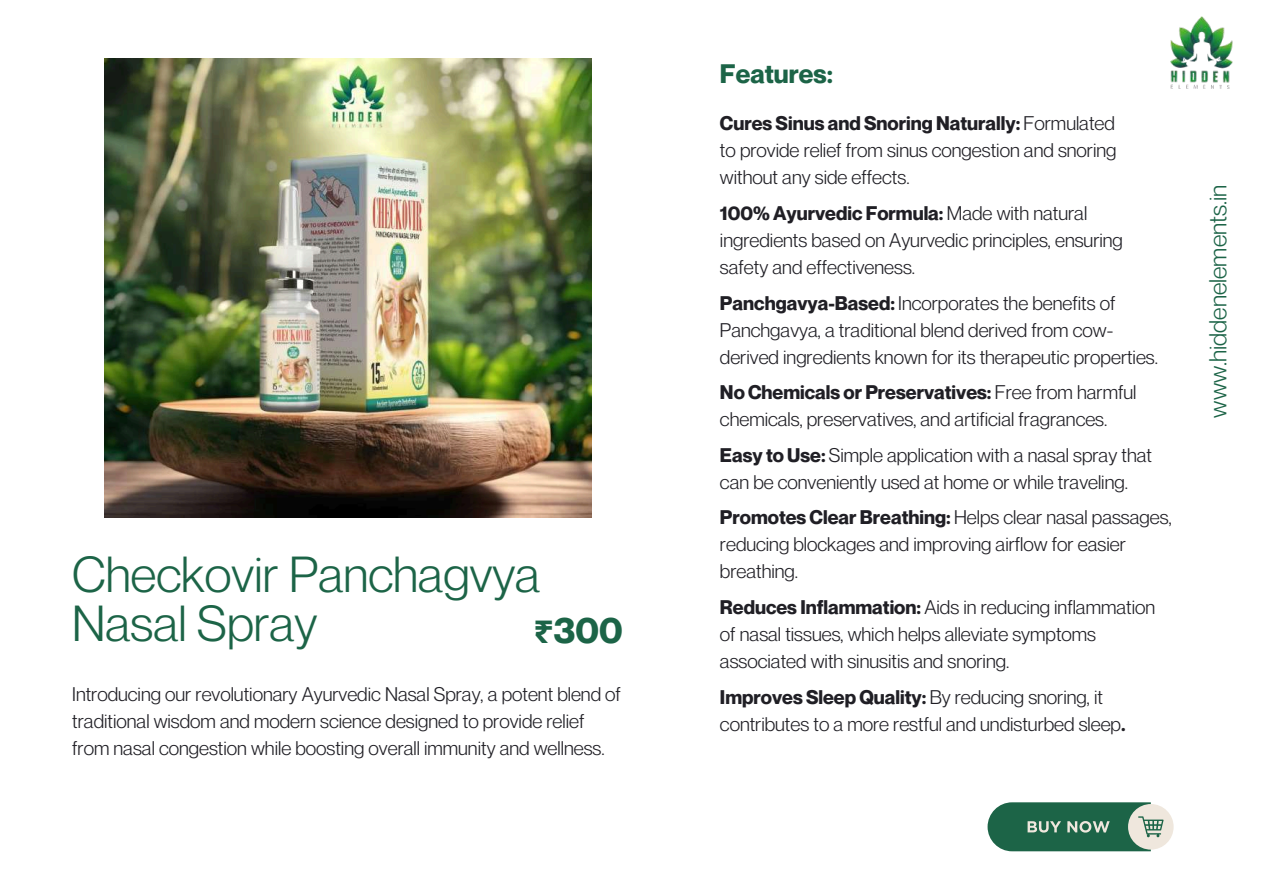
<style>
.page{position:relative;width:1263px;height:894px;background:#fff}
.page>*{position:absolute;margin:0;border:0;box-sizing:border-box;transform-origin:0 0}
.t1{font:49.5px/49.5px "Neue Montreal";color:#1c6447}
.t2{font:700 36px "Neue Montreal";color:#1c6447}
.t3{font:700 26.1px "Neue Montreal";color:#1c6447}
.t4{font:24px "Neue Montreal";color:#1c6447}
.t5{font:19.35px/27px "Neue Montreal";color:#201f25}
.s1{font-family:"Noto Sans Gurmukhi"}
.s2{font-weight:700}
</style>
<div class="page">
<img style="left:1171px;top:17px;width:61px;height:72px">
<div style="left:1128px;top:803px;width:45px;height:46px;background:#efe7dd;border-radius:50%"></div>
<svg style="left:987px;top:802px;width:176px;height:49px"></svg>
<img style="left:104px;top:59px;width:487px;height:458px">
<h1 class="t1" style="left:72px;top:548px;width:470px">Checkovir Panchagvya<br>Nasal Spray</h1>
<h2 class="t2" style="left:533px;top:607px;width:91px"><span class="s1">₹</span>300</h2>
<p class="t5" style="left:72px;top:679px;width:550px">Introducing our revolutionary Ayurvedic Nasal Spray, a potent blend of traditional wisdom and modern science designed to provide relief from nasal congestion while boosting overall immunity and wellness.</p>
<h3 class="t3" style="left:720px;top:58px;width:114px">Features:</h3>
<p class="t5" style="left:720px;top:109px;width:398px;text-align:justify"><span class="s2">Cures Sinus and Snoring Naturally:</span> Formulated to provide relief from sinus congestion and snoring without any side effects.</p>
<p class="t5" style="left:720px;top:199px;width:404px"><span class="s2">100% Ayurvedic Formula:</span> Made with natural ingredients based on Ayurvedic principles, ensuring safety and effectiveness.</p>
<p class="t5" style="left:720px;top:289px;width:440px"><span class="s2">Panchgavya-Based:</span> Incorporates the benefits of<br>Panchgavya, a traditional blend derived from cow&shy;derived ingredients known for its therapeutic properties.</p>
<p class="t5" style="left:720px;top:378px;width:418px"><span class="s2">No Chemicals or Preservatives:</span> Free from harmful chemicals, preservatives, and artificial fragrances.</p>
<p class="t5" style="left:720px;top:441px;width:434px"><span class="s2">Easy to Use:</span> Simple application with a nasal spray that can be conveniently used at home or while traveling.</p>
<p class="t5" style="left:720px;top:503px;width:453px"><span class="s2">Promotes Clear Breathing:</span> Helps clear nasal passages, reducing blockages and improving airflow for easier breathing.</p>
<p class="t5" style="left:720px;top:593px;width:437px"><span class="s2">Reduces Inflammation:</span> Aids in reducing inflammation of nasal tissues, which helps alleviate symptoms associated with sinusitis and snoring.</p>
<p class="t5" style="left:720px;top:682px;width:407px"><span class="s2">Improves Sleep Quality:</span> By reducing snoring, it contributes to a more restful and undisturbed sleep<span class="s2">.</span></p>
<p class="t4" style="left:1203px;top:417px;width:234px;rotate:-90deg">www.hiddenelements.in</p>
</div>
